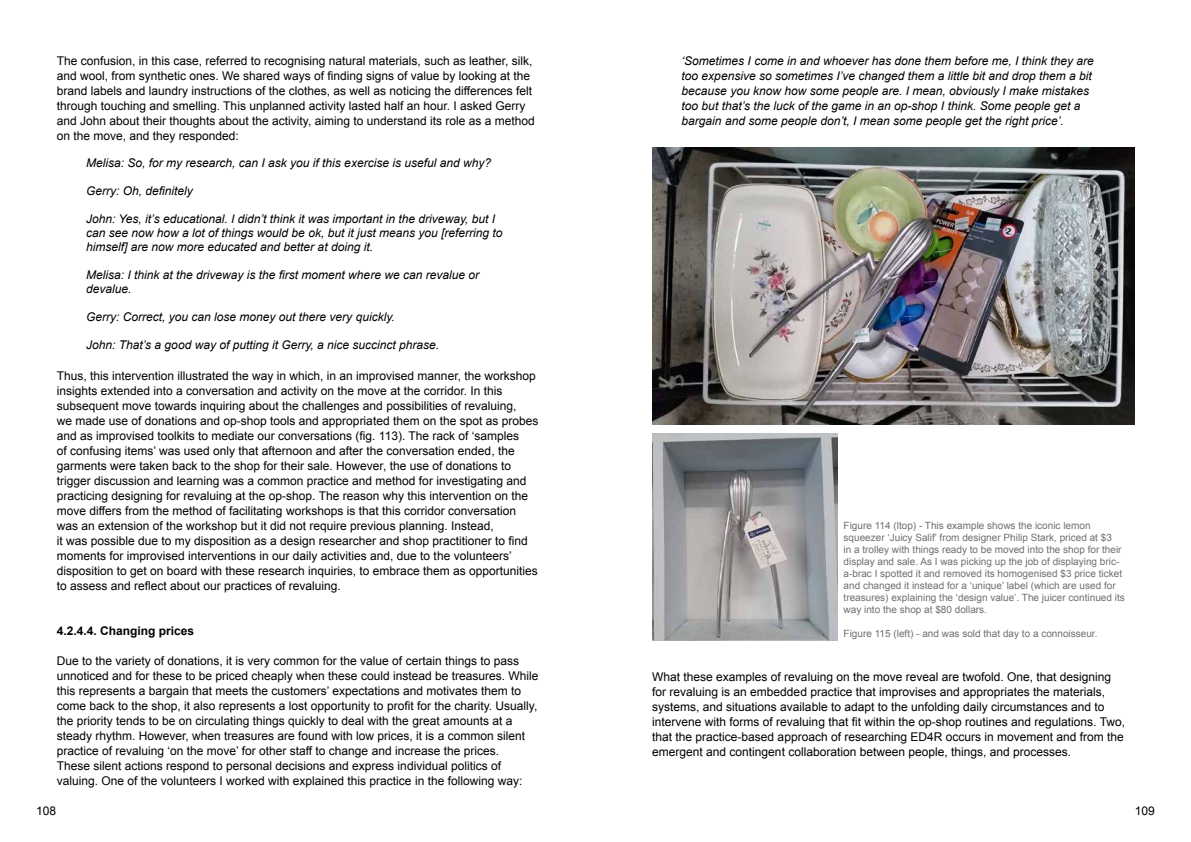
<style>
.page{position:relative;width:1191px;height:842px;background:#fff}
.page>*{position:absolute;margin:0;border:0;box-sizing:border-box;transform-origin:0 0}
.t1{font:12px/15px "Arial";color:#000}
.t2{font:italic 12px/15px "Arial";color:#000}
.t3{font:700 12px "Arial";color:#000}
.t4{font:10px/12px "Arial";color:#706f6f}
</style>
<div class="page">
<img style="left:652px;top:147px;width:482px;height:278px">
<img style="left:652px;top:433px;width:185px;height:207px">
<p class="t1" style="left:57px;top:54px;width:480px">The confusion, in this case, referred to recognising natural materials, such as leather, silk, and wool, from synthetic ones. We shared ways of finding signs of value by looking at the brand labels and laundry instructions of the clothes, as well as noticing the differences felt through touching and smelling. This unplanned activity lasted half an hour. I asked Gerry and John about their thoughts about the activity, aiming to understand its role as a method on the move, and they responded:</p>
<p class="t2" style="left:86px;top:156px;width:406px">Melisa: So, for my research, can I ask you if this exercise is useful and why?</p>
<p class="t2" style="left:86px;top:184px;width:108px">Gerry: Oh, definitely</p>
<p class="t2" style="left:86px;top:212px;width:418px;line-height:14px">John: Yes, it’s educational. I didn’t think it was important in the driveway, but I can see now how a lot of things would be ok, but it just means you [referring to himself] are now more educated and better at doing it.</p>
<p class="t2" style="left:86px;top:268px;width:394px;line-height:14px">Melisa: I think at the driveway is the first moment where we can revalue or devalue.</p>
<p class="t2" style="left:86px;top:310px;width:310px">Gerry: Correct, you can lose money out there very quickly.</p>
<p class="t2" style="left:86px;top:338px;width:355px">John: That’s a good way of putting it Gerry, a nice succinct phrase.</p>
<p class="t1" style="left:57px;top:368px;width:483px">Thus, this intervention illustrated the way in which, in an improvised manner, the workshop insights extended into a conversation and activity on the move at the corridor. In this subsequent move towards inquiring about the challenges and possibilities of revaluing,<br>we made use of donations and op-shop tools and appropriated them on the spot as probes and as improvised toolkits to mediate our conversations (fig. 113). The rack of ‘samples<br>of confusing items’ was used only that afternoon and after the conversation ended, the garments were taken back to the shop for their sale. However, the use of donations to trigger discussion and learning was a common practice and method for investigating and practicing designing for revaluing at the op-shop. The reason why this intervention on the move differs from the method of facilitating workshops is that this corridor conversation was an extension of the workshop but it did not require previous planning. Instead,<br>it was possible due to my disposition as a design researcher and shop practitioner to find moments for improvised interventions in our daily activities and, due to the volunteers’ disposition to get on board with these research inquiries, to embrace them as opportunities to assess and reflect about our practices of revaluing.</p>
<p class="t3" style="left:57px;top:623px;width:139px">4.2.4.4. Changing prices</p>
<p class="t1" style="left:57px;top:653px;width:483px">Due to the variety of donations, it is very common for the value of certain things to pass unnoticed and for these to be priced cheaply when these could instead be treasures. While this represents a bargain that meets the customers’ expectations and motivates them to come back to the shop, it also represents a lost opportunity to profit for the charity. Usually, the priority tends to be on circulating things quickly to deal with the great amounts at a steady rhythm. However, when treasures are found with low prices, it is a common silent practice of revaluing ‘on the move’ for other staff to change and increase the prices.<br>These silent actions respond to personal decisions and express individual politics of valuing. One of the volunteers I worked with explained this practice in the following way:</p>
<p class="t2" style="left:681px;top:54px;width:414px">‘Sometimes I come in and whoever has done them before me, I think they are too expensive so sometimes I’ve changed them a little bit and drop them a bit because you know how some people are. I mean, obviously I make mistakes too but that’s the luck of the game in an op-shop I think. Some people get a bargain and some people don’t, I mean some people get the right price’.</p>
<p class="t4" style="left:843px;top:519px;width:283px">Figure 114 (ltop) - This example shows the iconic lemon squeezer ‘Juicy Salif’ from designer Philip Stark, priced at $3<br>in a trolley with things ready to be moved into the shop for their display and sale. As I was picking up the job of displaying bric&shy;a-brac I spotted it and removed its homogenised $3 price ticket and changed it instead for a ‘unique’ label (which are used for treasures) explaining the ‘design value’. The juicer continued its way into the shop at $80 dollars.</p>
<p class="t4" style="left:843px;top:627px;width:255px">Figure 115 (left) - and was sold that day to a connoisseur.</p>
<p class="t1" style="left:652px;top:669px;width:474px">What these examples of revaluing on the move reveal are twofold. One, that designing for revaluing is an embedded practice that improvises and appropriates the materials, systems, and situations available to adapt to the unfolding daily circumstances and to intervene with forms of revaluing that fit within the op-shop routines and regulations. Two, that the practice-based approach of researching ED4R occurs in movement and from the emergent and contingent collaboration between people, things, and processes.</p>
<p class="t1" style="left:36px;top:803px;width:22px">108</p>
<p class="t1" style="left:1135px;top:803px;width:22px">109</p>
</div>
